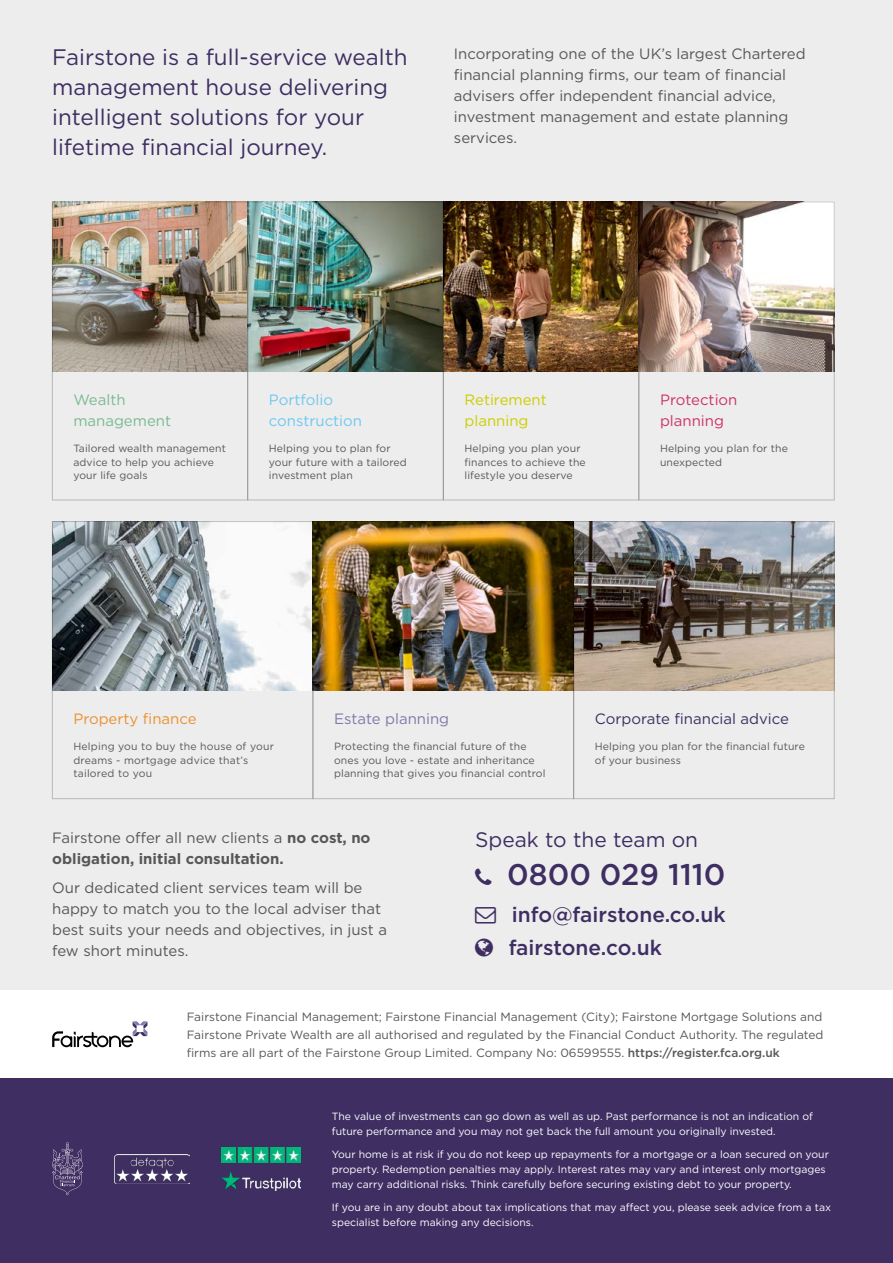
<style>
.page{position:relative;width:893px;height:1263px;background:#fff}
.page>*{position:absolute;margin:0;border:0;box-sizing:border-box;transform-origin:0 0}
.t1{font:500 29.85px "Gotham";color:#3e2e62}
.t2{font:22.35px/29.8px "Gotham";color:#3e2e62}
.t3{font:500 21px/32.8px "Gotham";color:#3e2e62}
.t4{font:21px "Gotham";color:#3e2e62}
.t5{font:15px/21px "Gotham";color:#575756}
.t6{font:700 15px/21px "Gotham";color:#575756}
.t7{font:15px "Gotham";color:#3e2e62}
.t8{font:15px/21px "Gotham";color:#70c8f2}
.t9{font:15px/21px "Gotham";color:#cdcd00}
.t10{font:15px/21px "Gotham";color:#cd3366}
.t11{font:15px/21px "Gotham";color:#7aba92}
.t12{font:15px "Gotham";color:#ec9031}
.t13{font:15px "Gotham";color:#7f79ac}
.t14{font:12px/18px "Gotham";color:#575756;text-align:justify}
.t15{font:10.5px/15px "Gotham";color:#fff}
.t16{font:10.5px/13.5px "Gotham";letter-spacing:.01em;color:#575756}
.s1{font-weight:400}
.s2{font-weight:500}
</style>
<div class="page">
<div style="left:0;top:0;width:893px;height:1259px;background:#ededed"></div>
<div style="left:0;top:990px;width:893px;height:88px;background:#fff"></div>
<div style="left:0;top:1078px;width:893px;height:185px;background:#3e2e62"></div>
<img style="left:54px;top:204px;width:192px;height:167px">
<img style="left:576px;top:523px;width:256px;height:168px">
<img style="left:250px;top:204px;width:191px;height:167px">
<svg style="left:54px;top:523px;width:257px;height:168px"></svg>
<img style="left:445px;top:204px;width:192px;height:167px">
<img style="left:641px;top:204px;width:191px;height:167px">
<img style="left:315px;top:523px;width:257px;height:168px">
<div style="left:52px;top:202px;width:196px;height:298px;border:1px solid #c6c6c6"></div>
<div style="left:574px;top:521px;width:260px;height:278px;border:1px solid #c6c6c6"></div>
<div style="left:443px;top:202px;width:196px;height:298px;border:1px solid #c6c6c6"></div>
<div style="left:639px;top:202px;width:195px;height:298px;border:1px solid #c6c6c6"></div>
<div style="left:313px;top:521px;width:261px;height:278px;border:1px solid #c6c6c6"></div>
<div style="left:248px;top:202px;width:195px;height:298px;border:1px solid #c6c6c6"></div>
<div style="left:52px;top:521px;width:261px;height:278px;border:1px solid #c6c6c6"></div>
<img style="left:114px;top:1154px;width:75px;height:29px">
<svg style="left:52px;top:1142px;width:31px;height:53px"></svg>
<img style="left:221px;top:1171px;width:79px;height:19px">
<img style="left:221px;top:1147px;width:79px;height:15px">
<svg style="left:52px;top:1021px;width:95px;height:26px"></svg>
<h2 class="t2" style="left:52px;top:42px;width:357px">Fairstone is a full-service wealth management house delivering intelligent solutions for your lifetime financial journey.</h2>
<h3 class="t5" style="left:454px;top:43px;width:353px">Incorporating one of the UK’s largest Chartered financial planning firms, our team of financial advisers offer independent financial advice, investment management and estate planning services.</h3>
<h3 class="t11" style="left:73px;top:389px;width:99px">Wealth management</h3>
<p class="t16" style="left:73px;top:441px;width:154px">Tailored wealth management advice to help you achieve your life goals</p>
<h3 class="t8" style="left:269px;top:389px;width:95px">Portfolio construction</h3>
<p class="t16" style="left:269px;top:441px;width:139px">Helping you to plan for your future with a tailored investment plan</p>
<h3 class="t9" style="left:464px;top:389px;width:84px">Retirement planning</h3>
<p class="t16" style="left:464px;top:441px;width:123px">Helping you plan your finances to achieve the lifestyle you deserve</p>
<h3 class="t10" style="left:660px;top:389px;width:79px">Protection planning</h3>
<p class="t16" style="left:660px;top:441px;width:129px">Helping you plan for the unexpected</p>
<h3 class="t12" style="left:73px;top:709px;width:125px">Property finance</h3>
<p class="t16" style="left:73px;top:739px;width:202px">Helping you to buy the house of your dreams - mortgage advice that’s tailored to you</p>
<h3 class="t13" style="left:334px;top:709px;width:117px">Estate planning</h3>
<p class="t16" style="left:334px;top:739px;width:213px">Protecting the financial future of the ones you love - estate and inheritance planning that gives you financial control</p>
<h3 class="t7" style="left:595px;top:709px;width:196px">Corporate financial advice</h3>
<p class="t16" style="left:595px;top:739px;width:212px">Helping you plan for the financial future of your business</p>
<h3 class="t6" style="left:52px;top:827px;width:320px"><span class="s1">Fairstone offer all new clients a</span> no cost, no obligation, initial consultation.</h3>
<h3 class="t5" style="left:52px;top:877px;width:336px">Our dedicated client services team will be happy to match you to the local adviser that best suits your needs and objectives, in just a few short minutes.</h3>
<h3 class="t4" style="left:475px;top:826px;width:225px">Speak to the team on</h3>
<h1 class="t1" style="left:507px;top:854px;width:220px">0800 029 1110</h1>
<h3 class="t3" style="left:509px;top:897px;width:219px">info@fairstone.co.uk fairstone.co.uk</h3>
<p class="t14" style="left:187px;top:1007px;width:638px">Fairstone Financial Management; Fairstone Financial Management (City); Fairstone Mortgage Solutions and Fairstone Private Wealth are all authorised and regulated by the Financial Conduct Authority. The regulated firms are all part of the Fairstone Group Limited. Company No: 06599555. <span class="s2">https://register.fca.org.uk</span></p>
<p class="t15" style="left:332px;top:1108px;width:483px">The value of investments can go down as well as up. Past performance is not an indication of future performance and you may not get back the full amount you originally invested.</p>
<p class="t15" style="left:332px;top:1146px;width:499px">Your home is at risk if you do not keep up repayments for a mortgage or a loan secured on your property. Redemption penalties may apply. Interest rates may vary and interest only mortgages may carry additional risks. Think carefully before securing existing debt to your property.</p>
<p class="t15" style="left:332px;top:1200px;width:501px">If you are in any doubt about tax implications that may affect you, please seek advice from a tax specialist before making any decisions.</p>
</div>
